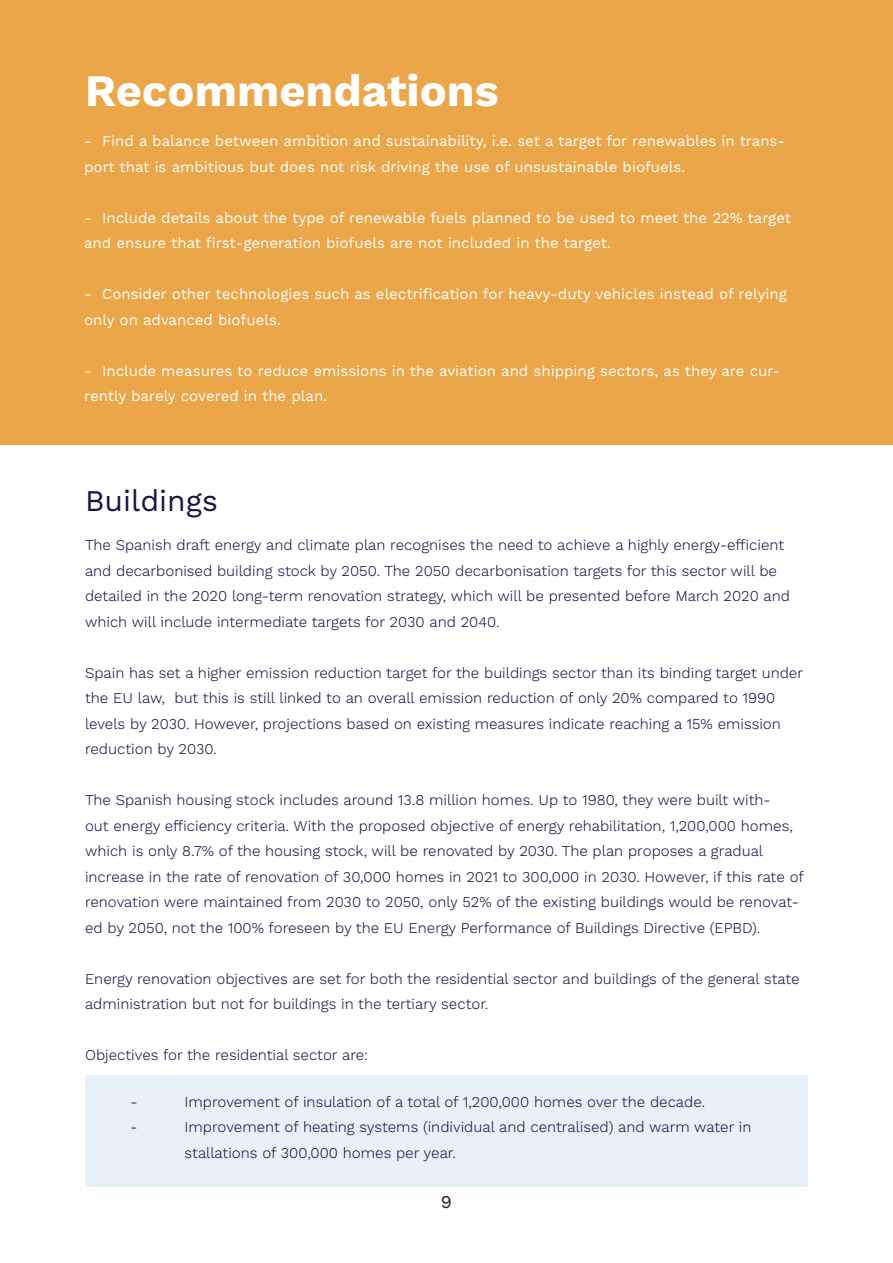
<style>
.page{position:relative;width:893px;height:1263px;background:#fff}
.page>*{position:absolute;margin:0;border:0;box-sizing:border-box;transform-origin:0 0}
.t1{font:700 45px "Work Sans";color:#fff}
.t2{font:30px "Work Sans";color:#181245}
.t3{font:18px "Work Sans";color:#231f20}
.t4{font:300 15px/25.5px "Work Sans";color:#191346}
.t5{font:15px/25.5px "Work Sans";color:#fff}
</style>
<div class="page">
<div style="left:0;top:0;width:892px;height:444px;background:#eaa648"></div>
<div style="left:85px;top:1076px;width:723px;height:111px;background:#e7f1f8"></div>
<p class="t1" style="left:85px;top:65px;width:415px">Recommendations</p>
<p class="t5" style="left:84px;top:129px;width:702px">- Find a balance between ambition and sustainability, i.e. set a target for renewables in trans&shy;port that is ambitious but does not risk driving the use of unsustainable biofuels.</p>
<p class="t5" style="left:84px;top:205px;width:708px">- Include details about the type of renewable fuels planned to be used to meet the 22% target and ensure that first-generation biofuels are not included in the target.</p>
<p class="t5" style="left:84px;top:282px;width:704px">- Consider other technologies such as electrification for heavy-duty vehicles instead of relying only on advanced biofuels.</p>
<p class="t5" style="left:84px;top:358px;width:697px">- Include measures to reduce emissions in the aviation and shipping sectors, as they are cur&shy;rently barely covered in the plan.</p>
<p class="t2" style="left:85px;top:483px;width:135px">Buildings</p>
<p class="t4" style="left:85px;top:533px;width:707px">The Spanish draft energy and climate plan recognises the need to achieve a highly energy-efficient and decarbonised building stock by 2050. The 2050 decarbonisation targets for this sector will be detailed in the 2020 long-term renovation strategy, which will be presented before March 2020 and which will include intermediate targets for 2030 and 2040.</p>
<p class="t4" style="left:85px;top:660px;width:720px">Spain has set a higher emission reduction target for the buildings sector than its binding target under the EU law, but this is still linked to an overall emission reduction of only 20% compared to 1990 levels by 2030. However, projections based on existing measures indicate reaching a 15% emission reduction by 2030.</p>
<p class="t4" style="left:85px;top:788px;width:720px">The Spanish housing stock includes around 13.8 million homes. Up to 1980, they were built with-<br>out energy efficiency criteria. With the proposed objective of energy rehabilitation, 1,200,000 homes, which is only 8.7% of the housing stock, will be renovated by 2030. The plan proposes a gradual increase in the rate of renovation of 30,000 homes in 2021 to 300,000 in 2030. However, if this rate of renovation were maintained from 2030 to 2050, only 52% of the existing buildings would be renovat&shy;ed by 2050, not the 100% foreseen by the EU Energy Performance of Buildings Directive (EPBD).</p>
<p class="t4" style="left:85px;top:966px;width:716px">Energy renovation objectives are set for both the residential sector and buildings of the general state administration but not for buildings in the tertiary sector.</p>
<p class="t4" style="left:85px;top:1043px;width:285px">Objectives for the residential sector are:</p>
<p class="t4" style="left:131px;top:1089px;width:9px">-</p>
<p class="t4" style="left:185px;top:1089px;width:522px">Improvement of insulation of a total of 1,200,000 homes over the decade.</p>
<p class="t4" style="left:131px;top:1115px;width:9px">-</p>
<p class="t4" style="left:185px;top:1115px;width:568px">Improvement of heating systems (individual and centralised) and warm water in stallations of 300,000 homes per year.</p>
<p class="t3" style="left:441px;top:1191px;width:13px">9</p>
</div>
